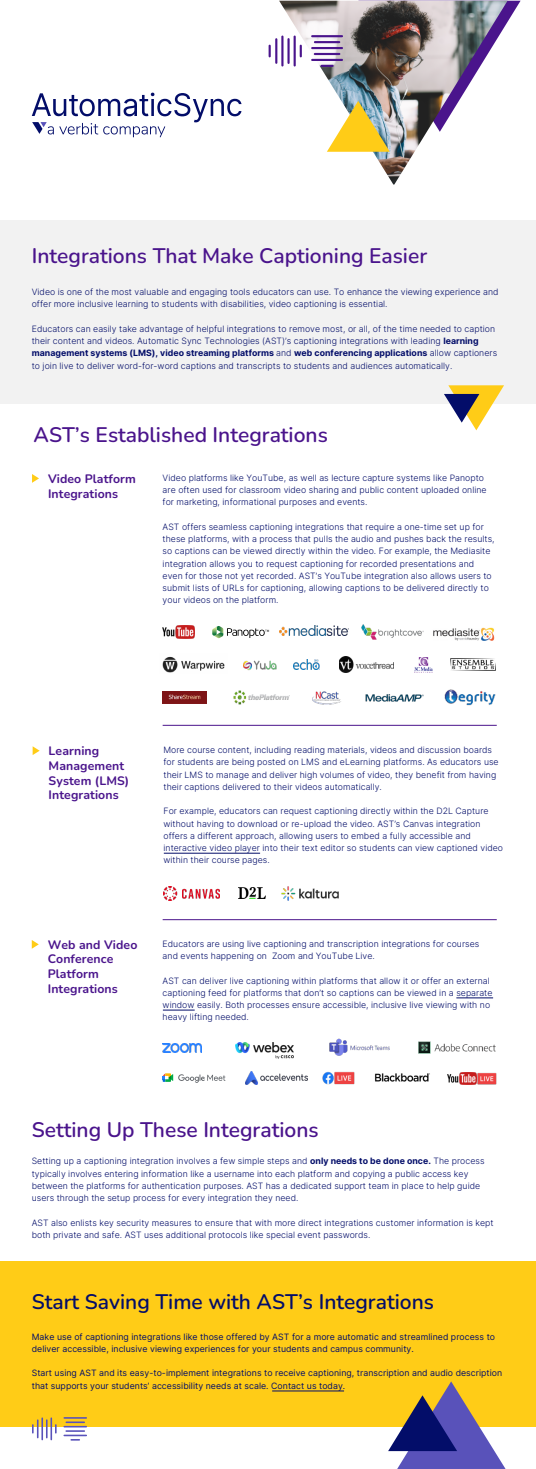
<style>
.page{position:relative;width:536px;height:1469px;background:#fff}
.page>*{position:absolute;margin:0;border:0;box-sizing:border-box;transform-origin:0 0}
.t1{font:600 21px "Nunito";color:#4a148c}
.t2{font:600 21px "Nunito";color:#030d69}
.t3{font:700 12.25px/14.7px "Nunito";letter-spacing:.01em;color:#4a148c}
.t4{font:300 8.75px/12.2px "Inter";letter-spacing:.005em;color:#030d69}
.t5{font:8.75px/12.2px "Inter";letter-spacing:.005em;color:#030d69}
.s1{font-weight:700}
</style>
<div class="page">
<div style="left:0;top:1261px;width:535px;height:166px;background:#ffcc17"></div>
<div style="left:0;top:221px;width:536px;height:183px;background:#f2f2f2"></div>
<svg style="left:32px;top:93px;width:209px;height:44px"></svg>
<hr style="left:272px;top:1390px;width:72px;height:1px;background:#030d69">
<hr style="left:164px;top:853px;width:96px;height:1px;background:#030d69">
<svg style="left:388px;top:1381px;width:117px;height:88px"></svg>
<hr style="left:163px;top:725px;width:333px;height:1px;background:#4a148c">
<hr style="left:163px;top:919px;width:333px;height:1px;background:#4a148c">
<svg style="left:32px;top:474px;width:7px;height:9px"></svg>
<svg style="left:33px;top:746px;width:7px;height:9px"></svg>
<svg style="left:32px;top:940px;width:7px;height:9px"></svg>
<img style="left:279px;top:1px;width:136px;height:184px">
<hr style="left:281px;top:37px;width:2px;height:28px;background:#4a148c">
<svg style="left:299px;top:46px;width:3px;height:10px"></svg>
<svg style="left:268px;top:46px;width:3px;height:10px"></svg>
<hr style="left:293px;top:37px;width:2px;height:28px;background:#4a148c">
<hr style="left:275px;top:39px;width:2px;height:24px;background:#4a148c">
<hr style="left:287px;top:39px;width:2px;height:24px;background:#4a148c">
<hr style="left:312px;top:35px;width:30px;height:2px;background:#4a148c">
<hr style="left:312px;top:47px;width:30px;height:2px;background:#4a148c">
<img style="left:321px;top:1px;width:199px;height:151px">
<hr style="left:312px;top:59px;width:30px;height:2px;background:#4a148c">
<hr style="left:315px;top:41px;width:24px;height:2px;background:#4a148c">
<hr style="left:315px;top:53px;width:24px;height:2px;background:#4a148c">
<hr style="left:41px;top:1418px;width:2px;height:21px;background:#5952ba">
<svg style="left:55px;top:1425px;width:2px;height:8px"></svg>
<hr style="left:50px;top:1418px;width:2px;height:21px;background:#5952ba">
<svg style="left:32px;top:1420px;width:6px;height:17px"></svg>
<svg style="left:46px;top:1420px;width:2px;height:17px"></svg>
<hr style="left:64px;top:1434px;width:22px;height:2px;background:#5952ba">
<svg style="left:64px;top:1417px;width:22px;height:15px"></svg>
<img style="left:362px;top:624px;width:61px;height:16px">
<img style="left:163px;top:625px;width:31px;height:14px">
<img style="left:450px;top:659px;width:45px;height:12px">
<img style="left:293px;top:659px;width:27px;height:10px">
<img style="left:365px;top:694px;width:59px;height:8px">
<img style="left:279px;top:626px;width:69px;height:10px">
<img style="left:312px;top:691px;width:29px;height:13px">
<img style="left:163px;top:691px;width:44px;height:12px">
<img style="left:233px;top:690px;width:57px;height:14px">
<img style="left:162px;top:656px;width:63px;height:17px">
<img style="left:243px;top:660px;width:33px;height:11px">
<svg style="left:212px;top:626px;width:57px;height:12px"></svg>
<img style="left:433px;top:627px;width:62px;height:14px">
<img style="left:415px;top:658px;width:17px;height:14px">
<img style="left:444px;top:690px;width:51px;height:15px">
<img style="left:339px;top:657px;width:54px;height:15px">
<img style="left:281px;top:886px;width:58px;height:14px">
<img style="left:163px;top:886px;width:56px;height:14px">
<img style="left:239px;top:888px;width:26px;height:10px">
<img style="left:375px;top:1073px;width:55px;height:9px">
<img style="left:163px;top:1043px;width:38px;height:9px">
<img style="left:418px;top:1041px;width:78px;height:13px">
<svg style="left:163px;top:1073px;width:62px;height:10px"></svg>
<img style="left:329px;top:1038px;width:61px;height:18px">
<img style="left:236px;top:1042px;width:57px;height:16px">
<img style="left:245px;top:1071px;width:63px;height:13px">
<img style="left:322px;top:1071px;width:33px;height:13px">
<img style="left:447px;top:1072px;width:49px;height:13px">
<svg style="left:444px;top:385px;width:60px;height:45px"></svg>
<hr style="left:456px;top:997px;width:37px;height:1px;background:#030d69">
<hr style="left:163px;top:1010px;width:32px;height:1px;background:#030d69">
<h1 class="t1" style="left:32px;top:241px;width:396px">Integrations That Make Captioning Easier</h1>
<p class="t4" style="left:32px;top:285px;width:468px">Video is one of the most valuable and engaging tools educators can use. To enhance the viewing experience and offer more inclusive learning to students with disabilities, video captioning is essential.</p>
<p class="t4" style="left:32px;top:322px;width:466px">Educators can easily take advantage of helpful integrations to remove most, or all, of the time needed to caption their content and videos. Automatic Sync Technologies (AST)’s captioning integrations with leading <span class="s1">learning management systems (LMS), video streaming platforms</span> and <span class="s1">web conferencing applications</span> allow captioners to join live to deliver word-for-word captions and transcripts to students and audiences automatically.</p>
<h1 class="t1" style="left:34px;top:421px;width:296px">AST’s Established Integrations</h1>
<h2 class="t3" style="left:48px;top:471px;width:89px">Video Platform<br>Integrations</h2>
<p class="t4" style="left:163px;top:471px;width:325px">Video platforms like YouTube, as well as lecture capture systems like Panopto are often used for classroom video sharing and public content uploaded online for marketing, informational purposes and events.</p>
<p class="t4" style="left:163px;top:520px;width:333px">AST offers seamless captioning integrations that require a one-time set up for these platforms, with a process that pulls the audio and pushes back the results, so captions can be viewed directly within the video. For example, the Mediasite integration allows you to request captioning for recorded presentations and even for those not yet recorded. AST’s YouTube integration also allows users to submit lists of URLs for captioning, allowing captions to be delivered directly to your videos on the platform.</p>
<h2 class="t3" style="left:49px;top:743px;width:82px">Learning<br>Management<br>System (LMS)<br>Integrations</h2>
<p class="t4" style="left:163px;top:743px;width:336px">More course content, including reading materials, videos and discussion boards for students are being posted on LMS and eLearning platforms. As educators use their LMS to manage and deliver high volumes of video, they benefit from having their captions delivered to their videos automatically.</p>
<p class="t4" style="left:163px;top:805px;width:341px">For example, educators can request captioning directly within the D2L Capture without having to download or re-upload the video. AST’s Canvas integration offers a different approach, allowing users to embed a fully accessible and interactive video player into their text editor so students can view captioned video within their course pages.</p>
<h2 class="t3" style="left:48px;top:937px;width:91px">Web and Video<br>Conference<br>Platform<br>Integrations</h2>
<p class="t4" style="left:163px;top:937px;width:318px">Educators are using live captioning and transcription integrations for courses and events happening on Zoom and YouTube Live.</p>
<p class="t4" style="left:163px;top:974px;width:331px">AST can deliver live captioning within platforms that allow it or offer an external captioning feed for platforms that don’t so captions can be viewed in a separate window easily. Both processes ensure accessible, inclusive live viewing with no heavy lifting needed.</p>
<h1 class="t1" style="left:32px;top:1115px;width:288px">Setting Up These Integrations</h1>
<p class="t4" style="left:32px;top:1155px;width:454px">Setting up a captioning integration involves a few simple steps and <span class="s1">only needs to be done once.</span> The process typically involves entering information like a username into each platform and copying a public access key between the platforms for authentication purposes. AST has a dedicated support team in place to help guide users through the setup process for every integration they need.</p>
<p class="t4" style="left:32px;top:1216px;width:463px">AST also enlists key security measures to ensure that with more direct integrations customer information is kept both private and safe. AST uses additional protocols like special event passwords.</p>
<h1 class="t2" style="left:32px;top:1287px;width:403px">Start Saving Time with AST’s Integrations</h1>
<p class="t5" style="left:32px;top:1330px;width:464px">Make use of captioning integrations like those offered by AST for a more automatic and streamlined process to deliver accessible, inclusive viewing experiences for your students and campus community.</p>
<p class="t5" style="left:32px;top:1367px;width:472px">Start using AST and its easy-to-implement integrations to receive captioning, transcription and audio description that supports your students’ accessibility needs at scale. Contact us today.</p>
</div>
